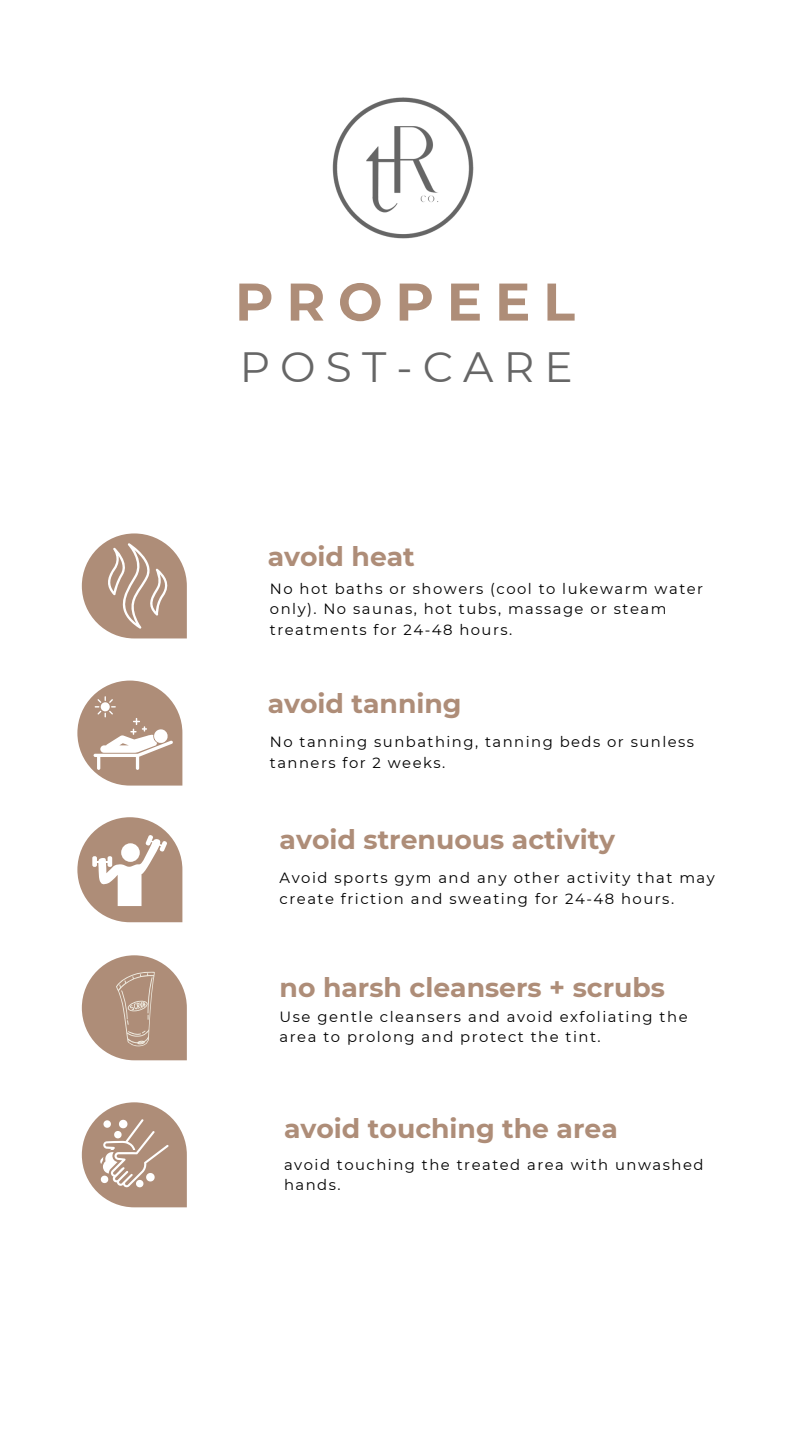
<style>
.page{position:relative;width:810px;height:1440px;background:#fff}
.page>*{position:absolute;margin:0;border:0;box-sizing:border-box;transform-origin:0 0}
.t1{font:700 52.9px "Montserrat";letter-spacing:.24em;color:#ae8d78}
.t2{font:42.3px "Montserrat";letter-spacing:.24em;color:#666}
.t3{font:700 26.7px "Montserrat";color:#ae8d78}
.t4{font:14.8px/20.6px "Montserrat";letter-spacing:.1em;color:#000}
</style>
<div class="page">
<svg style="left:82px;top:533px;width:105px;height:105px"></svg>
<svg style="left:77px;top:681px;width:105px;height:105px"></svg>
<svg style="left:77px;top:817px;width:105px;height:105px"></svg>
<img style="left:332px;top:97px;width:142px;height:142px">
<svg style="left:82px;top:955px;width:105px;height:105px"></svg>
<svg style="left:82px;top:1102px;width:105px;height:105px"></svg>
<h1 class="t1" style="left:235px;top:269px;width:342px">PROPEEL</h1>
<h2 class="t2" style="left:240px;top:341px;width:335px">POST-CARE</h2>
<h3 class="t3" style="left:268px;top:540px;width:149px">avoid heat</h3>
<p class="t4" style="left:270px;top:578px;width:435px">No hot baths or showers (cool to lukewarm water only). No saunas, hot tubs, massage or steam treatments for 24-48 hours.</p>
<h3 class="t3" style="left:268px;top:687px;width:195px">avoid tanning</h3>
<p class="t4" style="left:270px;top:732px;width:426px">No tanning sunbathing, tanning beds or sunless tanners for 2 weeks.</p>
<h3 class="t3" style="left:280px;top:823px;width:337px">avoid strenuous activity</h3>
<p class="t4" style="left:280px;top:868px;width:437px;line-height:20.2px">Avoid sports gym and any other activity that may create friction and sweating for 24-48 hours.</p>
<h3 class="t3" style="left:280px;top:971px;width:387px">no harsh cleansers + scrubs</h3>
<p class="t4" style="left:280px;top:1007px;width:410px;line-height:20.2px">Use gentle cleansers and avoid exfoliating the area to prolong and protect the tint.</p>
<h3 class="t3" style="left:284px;top:1112px;width:335px">avoid touching the area</h3>
<p class="t4" style="left:284px;top:1154px;width:421px">avoid touching the treated area with unwashed hands.</p>
</div>
